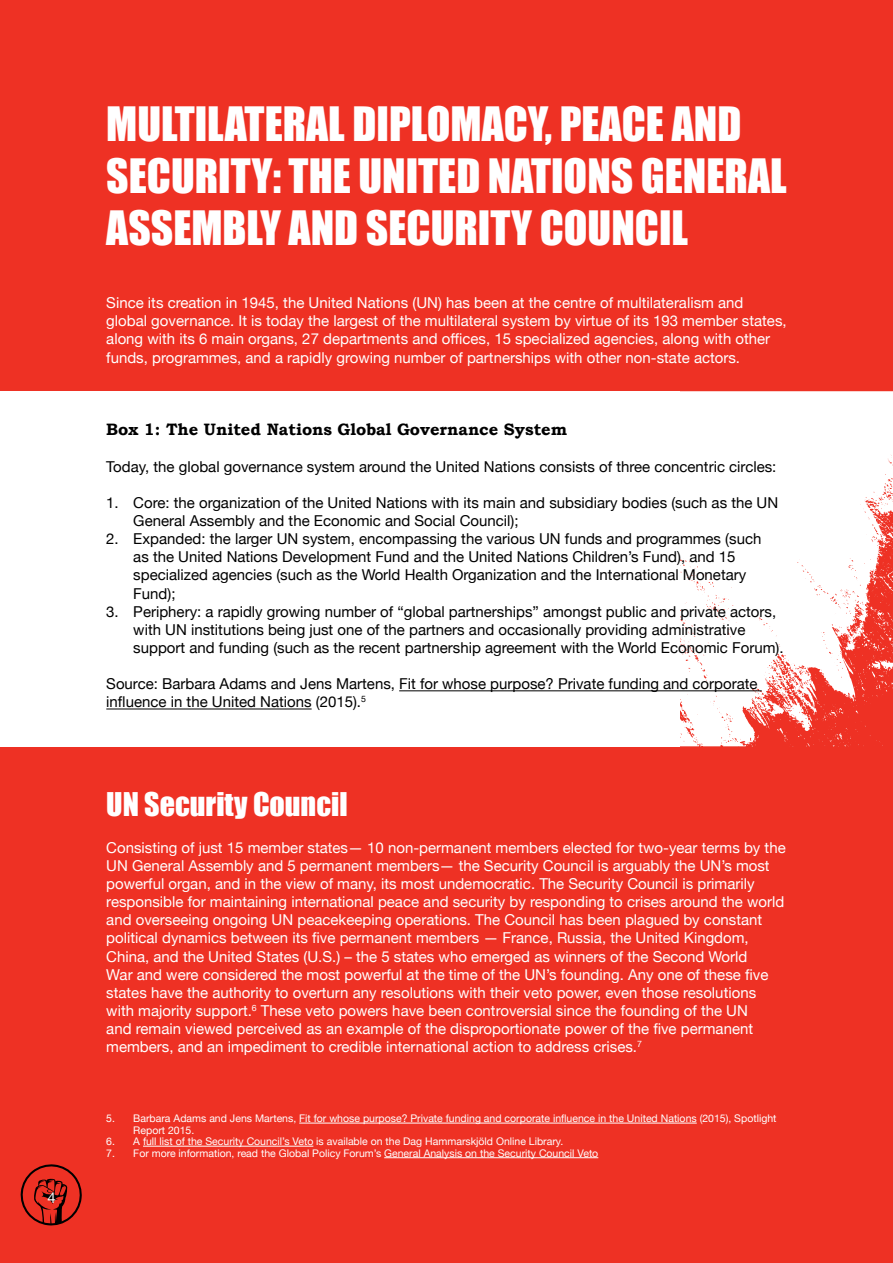
<style>
.page{position:relative;width:893px;height:1263px;background:#ee3124}
.page>*{position:absolute;margin:0;border:0;box-sizing:border-box;transform-origin:0 0}
.t1{font:43.5px/52.2px "Impact";color:#fff}
.t2{font:30px "Impact";color:#fff}
.t3{font:700 18px "Helvetica Neue";color:#fff}
.t4{font:700 16.5px "Bookman Old Style";color:#000}
.t5{font:15px/18.1px "Helvetica Neue";color:#fff}
.t6{font:15px/18.1px "Helvetica Neue";color:#000}
.t7{font:10.5px/11.6px "Helvetica Neue";color:#fff}
</style>
<div class="page">
<svg style="left:679px;top:391px;width:214px;height:355px;background:#fcddda"></svg>
<div style="left:0;top:391px;width:679px;height:355px;background:#fff"></div>
<hr style="left:399px;top:690px;width:363px;height:1px;background:#000">
<hr style="left:106px;top:709px;width:206px;height:1px;background:#000">
<hr style="left:299px;top:1123px;width:398px;height:1px;background:#fff">
<hr style="left:143px;top:1146px;width:170px;height:1px;background:#fff">
<hr style="left:384px;top:1157px;width:214px;height:1px;background:#fff">
<svg style="left:20px;top:1164px;width:62px;height:62px"></svg>
<p class="t3" style="left:47px;top:1183px;width:12px">4</p>
<p class="t5" style="left:48px;top:1190px;width:10px">4</p>
<h1 class="t1" style="left:106px;top:97px;width:682px">MULTILATERAL DIPLOMACY, PEACE AND<br>SECURITY: THE UNITED NATIONS GENERAL<br>ASSEMBLY AND SECURITY COUNCIL</h1>
<p class="t5" style="left:106px;top:295px;width:682px">Since its creation in 1945, the United Nations (UN) has been at the centre of multilateralism and global governance. It is today the largest of the multilateral system by virtue of its 193 member states, along with its 6 main organs, 27 departments and offices, 15 specialized agencies, along with other funds, programmes, and a rapidly growing number of partnerships with other non-state actors.</p>
<p class="t4" style="left:106px;top:420px;width:463px">Box 1: The United Nations Global Governance System</p>
<p class="t6" style="left:106px;top:458px;width:672px">Today, the global governance system around the United Nations consists of three concentric circles:</p>
<p class="t6" style="left:133px;top:494px;width:646px;text-indent:-27px">1. Core: the organization of the United Nations with its main and subsidiary bodies (such as the UN<br>General Assembly and the Economic and Social Council);</p>
<p class="t6" style="left:133px;top:531px;width:630px;text-indent:-27px">2. Expanded: the larger UN system, encompassing the various UN funds and programmes (such as the United Nations Development Fund and the United Nations Children’s Fund), and 15 specialized agencies (such as the World Health Organization and the International Monetary Fund);</p>
<p class="t6" style="left:133px;top:603px;width:652px;text-indent:-27px">3. Periphery: a rapidly growing number of “global partnerships” amongst public and private actors, with UN institutions being just one of the partners and occasionally providing administrative support and funding (such as the recent partnership agreement with the World Economic Forum).</p>
<p class="t6" style="left:106px;top:676px;width:653px">Source: Barbara Adams and Jens Martens, Fit for whose purpose? Private funding and corporate influence in the United Nations (2015).<sup>5</sup></p>
<h2 class="t2" style="left:106px;top:786px;width:243px">UN SECURITY COUNCIL</h2>
<p class="t5" style="left:106px;top:839px;width:681px">Consisting of just 15 member states— 10 non-permanent members elected for two-year terms by the UN General Assembly and 5 permanent members— the Security Council is arguably the UN’s most powerful organ, and in the view of many, its most undemocratic. The Security Council is primarily responsible for maintaining international peace and security by responding to crises around the world and overseeing ongoing UN peacekeeping operations. The Council has been plagued by constant political dynamics between its five permanent members — France, Russia, the United Kingdom, China, and the United States (U.S.) – the 5 states who emerged as winners of the Second World<br>War and were considered the most powerful at the time of the UN’s founding. Any one of these five states have the authority to overturn any resolutions with their veto power, even those resolutions with majority support.<sup>6</sup> These veto powers have been controversial since the founding of the UN<br>and remain viewed perceived as an example of the disproportionate power of the five permanent members, and an impediment to credible international action to address crises.<sup>7</sup></p>
<p class="t7" style="left:133px;top:1113px;width:645px;text-indent:-27px">5. Barbara Adams and Jens Martens, Fit for whose purpose? Private funding and corporate influence in the United Nations (2015), Spotlight<br>Report 2015.</p>
<p class="t7" style="left:106px;top:1136px;width:458px">6. A full list of the Security Council’s Veto is available on the Dag Hammarskjöld Online Library.</p>
<p class="t7" style="left:106px;top:1148px;width:493px">7. For more information, read the Global Policy Forum’s General Analysis on the Security Council Veto</p>
</div>
